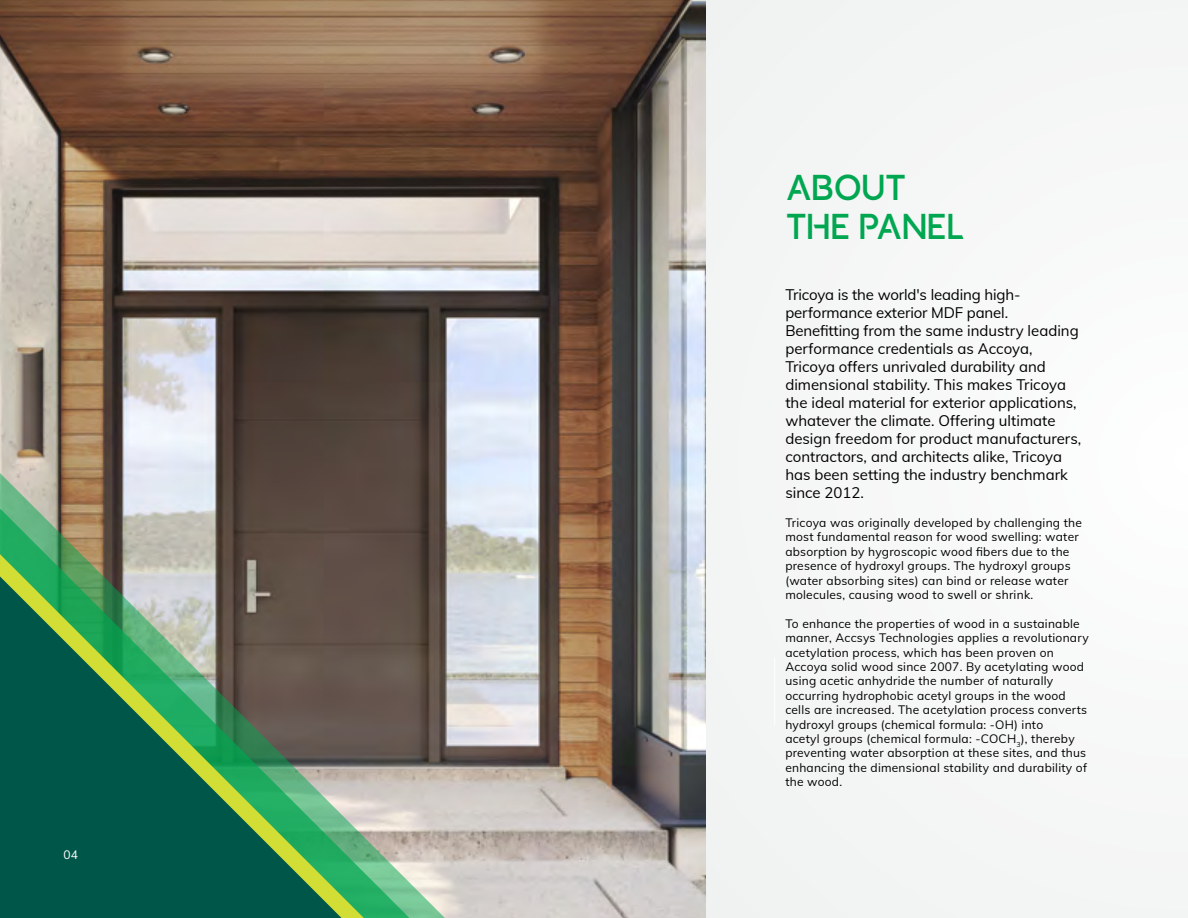
<style>
.page{position:relative;width:1188px;height:918px;background:#f5f6f6}
.page>*{position:absolute;margin:0;border:0;box-sizing:border-box;transform-origin:0 0}
.t1{font:36px "Accoya Display";letter-spacing:-.02em;color:#00a750}
.t2{font:15px/18px "Muli";color:#000}
.t3{font:12px/14.4px "Muli";letter-spacing:.02em;color:#000}
.t4{font:12px "Muli";color:#fff}
</style>
<div class="page">
<img style="left:0;top:0;width:706px;height:918px">
<svg style="left:0;top:451px;width:470px;height:467px;background:#9e9791"></svg>
<svg style="left:0;top:487px;width:435px;height:431px;background:#7c7d6d"></svg>
<svg style="left:0;top:554px;width:364px;height:364px;background:#738469"></svg>
<svg style="left:0;top:576px;width:342px;height:342px;background:#357555"></svg>
<hr style="left:774px;top:658px;width:1px;height:67px;background:#fff">
<p class="t4" style="left:63px;top:846px;width:16px">04</p>
<p class="t1" style="left:785px;top:166px;width:123px">ABOUT</p>
<p class="t1" style="left:785px;top:205px;width:181px">THE PANEL</p>
<p class="t2" style="left:785px;top:285px;width:297px">Tricoya is the world's leading high&shy;performance exterior MDF panel.<br>Benefitting from the same industry leading performance credentials as Accoya, Tricoya offers unrivaled durability and dimensional stability. This makes Tricoya the ideal material for exterior applications, whatever the climate. Offering ultimate design freedom for product manufacturers, contractors, and architects alike, Tricoya has been setting the industry benchmark since 2012.</p>
<p class="t3" style="left:785px;top:515px;width:298px">Tricoya was originally developed by challenging the most fundamental reason for wood swelling: water absorption by hygroscopic wood fibers due to the presence of hydroxyl groups. The hydroxyl groups (water absorbing sites) can bind or release water molecules, causing wood to swell or shrink.</p>
<p class="t3" style="left:785px;top:616px;width:305px">To enhance the properties of wood in a sustainable manner, Accsys Technologies applies a revolutionary acetylation process, which has been proven on Accoya solid wood since 2007. By acetylating wood using acetic anhydride the number of naturally occurring hydrophobic acetyl groups in the wood cells are increased. The acetylation process converts hydroxyl groups (chemical formula: -OH) into<br>acetyl groups (chemical formula: -COCH<sub>3</sub>), thereby preventing water absorption at these sites, and thus enhancing the dimensional stability and durability of the wood.</p>
</div>
